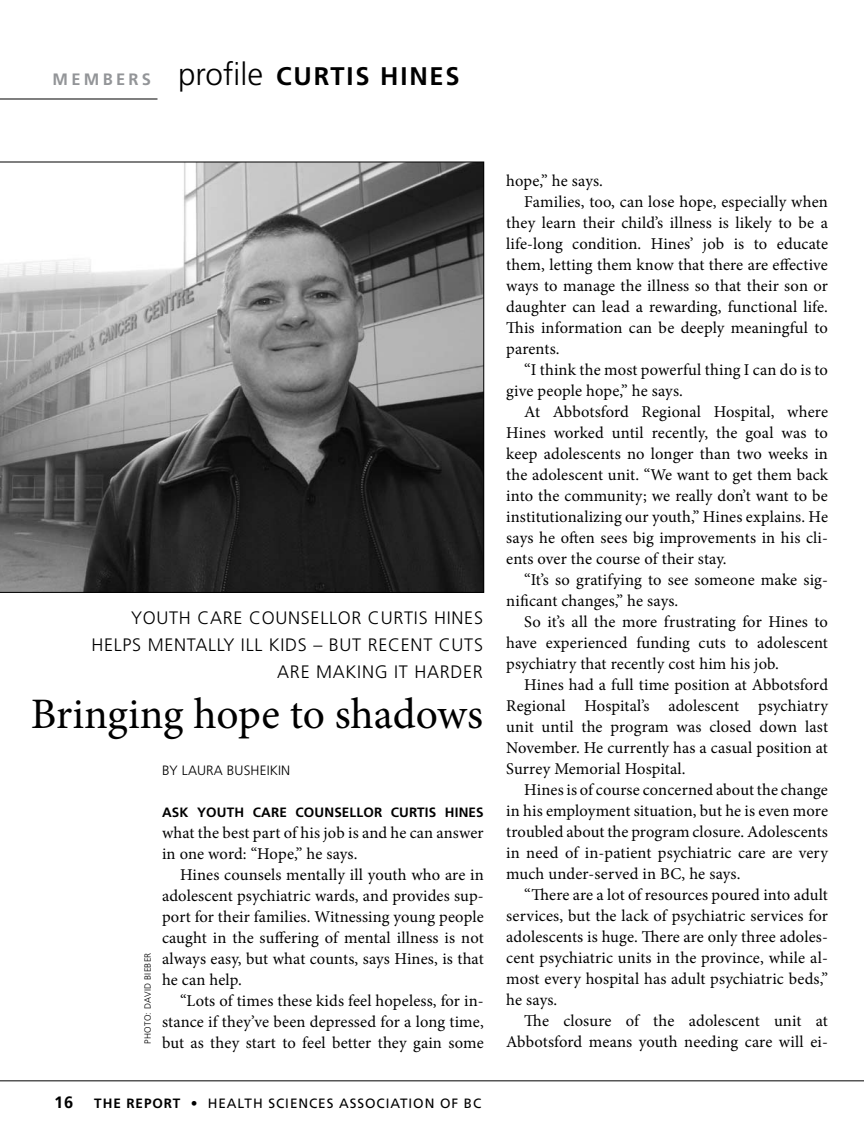
<style>
.page{position:relative;width:864px;height:1134px;background:#fff}
.page>*{position:absolute;margin:0;border:0;box-sizing:border-box;transform-origin:0 0}
.t1{font:43.5px "Minion Pro";letter-spacing:-.005em;color:#000}
.t2{font:700 25.5px "Frutiger";letter-spacing:.07em;color:#000}
.t3{font:300 18px/27px "Frutiger";letter-spacing:.04em;color:#000;text-align:right}
.t4{font:16.5px/21px "Minion Pro";letter-spacing:.01em;color:#000;text-align:justify}
.t5{font:700 16.5px "Frutiger";color:#939598}
.t6{font:700 16.5px "Frutiger";color:#000}
.t7{font:13.5px "Frutiger";letter-spacing:.07em;color:#000}
.t8{font:700 13.5px "Frutiger";letter-spacing:.01em;color:#000}
.t9{font:300 13.5px "Frutiger";letter-spacing:.01em;color:#000}
.t10{font:300 9px "Frutiger";letter-spacing:.03em;color:#000}
.s1{font-weight:300;font-size:31.5px}
.s2{font-weight:700}
</style>
<div class="page">
<hr style="left:0;top:99px;width:158px;height:1px;background:#000">
<hr style="left:0;top:1080px;width:864px;height:1px;background:#000">
<svg style="left:0;top:162px;width:484px;height:431px;background:#767676"></svg>
<p class="t5" style="left:52px;top:69px;width:76px">ME MBERS</p>
<h2 class="t2" style="left:178px;top:61px;width:283px"><span class="s1">profile</span> CURTIS HINES</h2>
<p class="t3" style="left:91px;top:605px;width:393px">YOUTH CARE COUNSELLOR CURTIS HINES<br>HELPS MENTALLY ILL KIDS – BUT RECENT CUTS<br>ARE MAKING IT HARDER</p>
<h1 class="t1" style="left:31px;top:685px;width:454px">Bringing hope to shadows</h1>
<p class="t9" style="left:162px;top:762px;width:128px">BY LAURA BUSHEIKIN</p>
<p class="t8" style="left:162px;top:804px;width:323px">ASK YOUTH CARE COUNSELLOR CURTIS HINES</p>
<p class="t4" style="left:162px;top:822px;width:323px">what the best part of his job is and he can answer in one word: “Hope,” he says.</p>
<p class="t4" style="left:162px;top:864px;width:323px;text-indent:18px">Hines counsels mentally ill youth who are in adolescent psychiatric wards, and provides sup&shy;port for their families. Witnessing young people caught in the suffering of mental illness is not always easy, but what counts, says Hines, is that he can help.</p>
<p class="t4" style="left:162px;top:990px;width:323px;text-indent:18px">“Lots of times these kids feel hopeless, for in&shy;stance if they’ve been depressed for a long time, but as they start to feel better they gain some</p>
<p class="t10" style="left:143px;top:1044px;width:93px;rotate:-90deg">photo: DAVID BIEBER</p>
<p class="t6" style="left:54px;top:1093px;width:21px">16</p>
<p class="t7" style="left:94px;top:1095px;width:389px"><span class="s2">THE REPORT</span> • heaLTH SCIE NCES ASSOCIATION OF BC</p>
<p class="t4" style="left:506px;top:170px;width:98px">hope,” he says.</p>
<p class="t4" style="left:524px;top:191px;width:305px">Families, too, can lose hope, especially when</p>
<p class="t4" style="left:506px;top:212px;width:323px">they learn their child’s illness is likely to be a</p>
<p class="t4" style="left:506px;top:233px;width:323px">life-long condition. Hines’ job is to educate</p>
<p class="t4" style="left:506px;top:254px;width:323px">them, letting them know that there are effective</p>
<p class="t4" style="left:506px;top:275px;width:323px">ways to manage the illness so that their son or</p>
<p class="t4" style="left:506px;top:296px;width:323px">daughter can lead a rewarding, functional life.</p>
<p class="t4" style="left:506px;top:317px;width:323px">This information can be deeply meaningful to</p>
<p class="t4" style="left:506px;top:338px;width:55px">parents.</p>
<p class="t4" style="left:524px;top:359px;width:305px">“I think the most powerful thing I can do is to</p>
<p class="t4" style="left:506px;top:380px;width:178px">give people hope,” he says.</p>
<p class="t4" style="left:524px;top:401px;width:305px">At Abbotsford Regional Hospital, where</p>
<p class="t4" style="left:506px;top:422px;width:323px">Hines worked until recently, the goal was to</p>
<p class="t4" style="left:506px;top:443px;width:323px">keep adolescents no longer than two weeks in</p>
<p class="t4" style="left:506px;top:464px;width:323px">the adolescent unit. “We want to get them back</p>
<p class="t4" style="left:506px;top:485px;width:323px">into the community; we really don’t want to be</p>
<p class="t4" style="left:506px;top:506px;width:323px">institutionalizing our youth,” Hines explains. He</p>
<p class="t4" style="left:506px;top:527px;width:323px">says he often sees big improvements in his cli-</p>
<p class="t4" style="left:506px;top:548px;width:222px">ents over the course of their stay.</p>
<p class="t4" style="left:524px;top:569px;width:305px">“It’s so gratifying to see someone make sig-</p>
<p class="t4" style="left:506px;top:590px;width:174px">nificant changes,” he says.</p>
<p class="t4" style="left:524px;top:611px;width:305px">So it’s all the more frustrating for Hines to</p>
<p class="t4" style="left:506px;top:632px;width:323px">have experienced funding cuts to adolescent</p>
<p class="t4" style="left:506px;top:653px;width:274px">psychiatry that recently cost him his job.</p>
<p class="t4" style="left:524px;top:674px;width:305px">Hines had a full time position at Abbotsford</p>
<p class="t4" style="left:506px;top:695px;width:323px">Regional Hospital’s adolescent psychiatry</p>
<p class="t4" style="left:506px;top:716px;width:323px">unit until the program was closed down last</p>
<p class="t4" style="left:506px;top:737px;width:323px">November. He currently has a casual position at</p>
<p class="t4" style="left:506px;top:758px;width:181px">Surrey Memorial Hospital.</p>
<p class="t4" style="left:524px;top:779px;width:305px">Hines is of course concerned about the change</p>
<p class="t4" style="left:506px;top:800px;width:323px">in his employment situation, but he is even more</p>
<p class="t4" style="left:506px;top:821px;width:323px">troubled about the program closure. Adolescents</p>
<p class="t4" style="left:506px;top:842px;width:323px">in need of in-patient psychiatric care are very</p>
<p class="t4" style="left:506px;top:863px;width:236px">much under-served in BC, he says.</p>
<p class="t4" style="left:524px;top:884px;width:305px">“There are a lot of resources poured into adult</p>
<p class="t4" style="left:506px;top:905px;width:323px">services, but the lack of psychiatric services for</p>
<p class="t4" style="left:506px;top:926px;width:323px">adolescents is huge. There are only three adoles-</p>
<p class="t4" style="left:506px;top:947px;width:323px">cent psychiatric units in the province, while al-</p>
<p class="t4" style="left:506px;top:968px;width:323px">most every hospital has adult psychiatric beds,”</p>
<p class="t4" style="left:506px;top:989px;width:53px">he says.</p>
<p class="t4" style="left:524px;top:1010px;width:305px">The closure of the adolescent unit at</p>
<p class="t4" style="left:506px;top:1031px;width:323px">Abbotsford means youth needing care will ei-</p>
</div>
